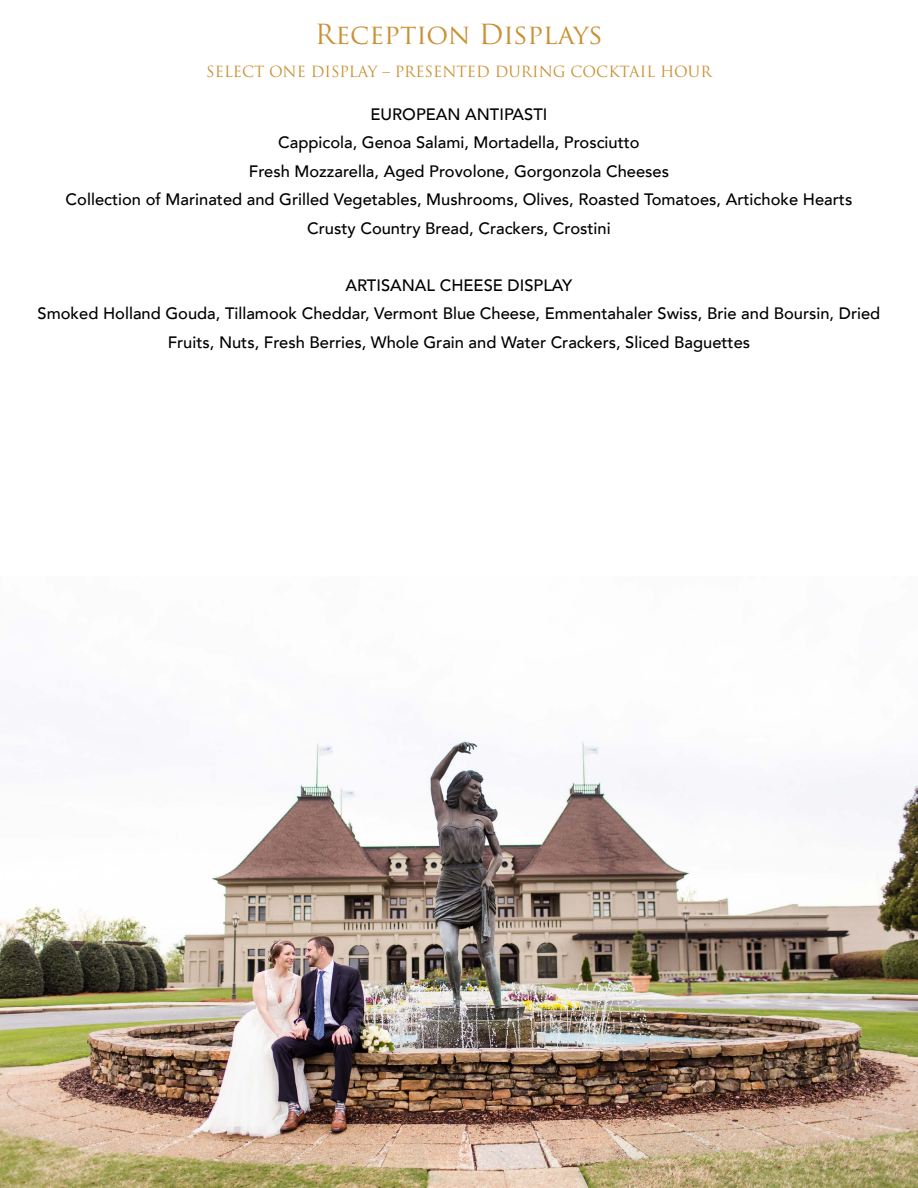
<style>
.page{position:relative;width:918px;height:1188px;background:#fff}
.page>*{position:absolute;margin:0;border:0;box-sizing:border-box;transform-origin:0 0}
.t1{font:27px "Trajan Pro";color:#ca9134}
.t2{font:500 16.5px/28.5px "Avenir LT";color:#000;text-align:center}
.t3{font:15px "Trajan Pro";color:#ca9134}
</style>
<div class="page">
<img style="left:0;top:740px;width:918px;height:448px">
<h1 class="t1" style="left:315px;top:17px;width:290px">Reception Displays</h1>
<p class="t3" style="left:206px;top:62px;width:507px">SELECT ONE DISPLAY – PRESENTED DURING COCKTAIL HOUR</p>
<p class="t2" style="left:66px;top:100px;width:788px">EUROPEAN ANTIPASTI<br>Cappicola, Genoa Salami, Mortadella, Prosciutto<br>Fresh Mozzarella, Aged Provolone, Gorgonzola Cheeses<br>Collection of Marinated and Grilled Vegetables, Mushrooms, Olives, Roasted Tomatoes, Artichoke Hearts Crusty Country Bread, Crackers, Crostini</p>
<p class="t2" style="left:38px;top:271px;width:844px">ARTISANAL CHEESE DISPLAY<br>Smoked Holland Gouda, Tillamook Cheddar, Vermont Blue Cheese, Emmentahaler Swiss, Brie and Boursin, Dried<br>Fruits, Nuts, Fresh Berries, Whole Grain and Water Crackers, Sliced Baguettes</p>
</div>
